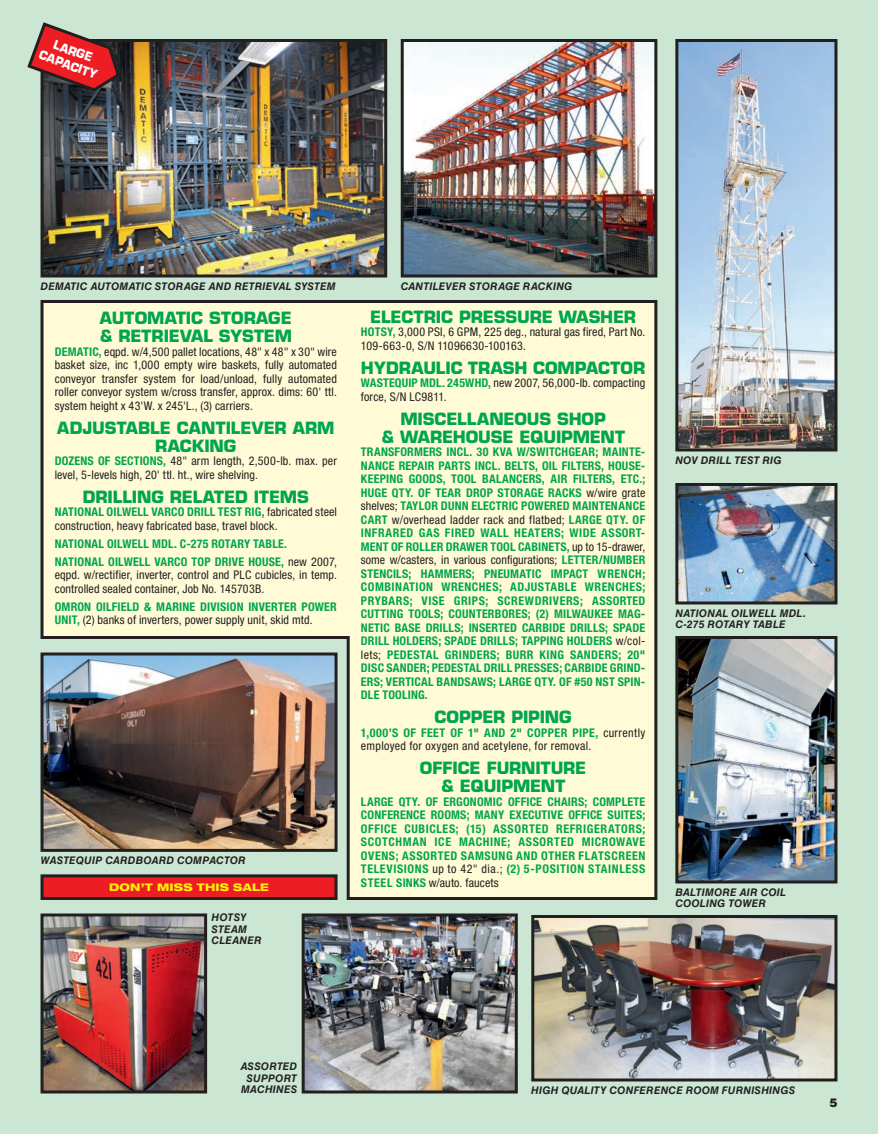
<style>
.page{position:relative;width:878px;height:1134px;background:#cbe6d3}
.page>*{position:absolute;margin:0;border:0;box-sizing:border-box;transform-origin:0 0}
.INV-HEAD{font:700 16.5px/18px "Eurostile";letter-spacing:-.005em;color:#00a54f;text-align:center}
.INV-BODY{font:700 condensed 12px/13.5px "Helvetica Neue LT Std";letter-spacing:.015em;color:#00a54f;text-align:justify}
.INV-BODY-2{font:condensed 12px/13.5px "Helvetica Neue LT Std";letter-spacing:.01em;color:#231f20}
.FLAG-TYPE{font:700 12px "Eurostile";color:#fff;scale:.95 1}
.t1{font:900 12px "Helvetica";color:#231f20}
.t2{font:italic 700 10.5px/11.6px "Helvetica LT Std";letter-spacing:.02em;color:#231f20}
.t3{font:800 expanded 10.5px "Helvetica Neue LT Std";letter-spacing:.02em;color:#fff101}
.s1{font-weight:700;color:#00a54f}
.s2{font-weight:400;color:#231f20}
</style>
<div class="page">
<img style="left:679px;top:487px;width:154px;height:113px">
<div style="left:675px;top:483px;width:162px;height:121px;border:3px solid #231f20"></div>
<img style="left:44px;top:43px;width:339px;height:231px">
<div style="left:40px;top:39px;width:347px;height:239px;border:3px solid #231f20"></div>
<img style="left:679px;top:43px;width:154px;height:405px">
<div style="left:675px;top:39px;width:162px;height:413px;border:3px solid #231f20"></div>
<img style="left:44px;top:918px;width:159px;height:172px">
<div style="left:40px;top:914px;width:167px;height:180px;border:3px solid #231f20"></div>
<img style="left:679px;top:640px;width:154px;height:240px">
<div style="left:675px;top:636px;width:162px;height:248px;border:3px solid #231f20"></div>
<img style="left:404px;top:43px;width:249px;height:231px">
<div style="left:400px;top:39px;width:257px;height:239px;border:3px solid #231f20"></div>
<img style="left:306px;top:918px;width:208px;height:172px">
<div style="left:302px;top:914px;width:216px;height:180px;border:3px solid #231f20"></div>
<img style="left:535px;top:919px;width:298px;height:159px">
<div style="left:531px;top:915px;width:306px;height:167px;border:3px solid #231f20"></div>
<svg style="left:40px;top:300px;width:618px;height:600px;background:#e2debf"></svg>
<div style="left:42px;top:876px;width:294px;height:22px;background:#ee1d23"></div>
<div style="left:40px;top:874px;width:297px;height:26px;border:3px solid #231f20"></div>
<svg style="left:27px;top:22px;width:95px;height:72px"></svg>
<p class="FLAG-TYPE" style="left:57px;top:37px;width:44px;rotate:20deg">LARGE</p>
<p class="FLAG-TYPE" style="left:42px;top:47px;width:66px;rotate:20deg">CAPACITY</p>
<p class="t2" style="left:40px;top:280px;width:296px">DEMATIC AUTOMATIC STORAGE AND RETRIEVAL SYSTEM</p>
<p class="t2" style="left:401px;top:280px;width:173px">CANTILEVER STORAGE RACKING</p>
<p class="INV-HEAD" style="left:100px;top:309px;width:194px;text-align:left">AUTOMATIC STORAGE &amp; RETRIEVAL SYSTEM</p>
<p class="INV-BODY-2" style="left:55px;top:345px;width:284px;text-align:justify"><span class="s1">DEMATIC,</span> eqpd. w/4,500 pallet locations, 48" x 48" x 30" wire basket size, inc 1,000 empty wire baskets, fully automated conveyor transfer system for load/unload, fully automated roller conveyor system w/cross transfer, approx. dims: 60' ttl. system height x 43'W. x 245'L., (3) carriers.</p>
<p class="INV-HEAD" style="left:57px;top:419px;width:278px">ADJUSTABLE CANTILEVER ARM<br>RACKING</p>
<p class="INV-BODY-2" style="left:55px;top:454px;width:283px"><span class="s1">DOZENS OF SECTIONS,</span> 48" arm length, 2,500-lb. max. per level, 5-levels high, 20' ttl. ht., wire shelving.</p>
<p class="INV-HEAD" style="left:83px;top:488px;width:227px">DRILLING RELATED ITEMS</p>
<p class="INV-BODY-2" style="left:55px;top:505px;width:283px"><span class="s1">NATIONAL OILWELL VARCO DRILL TEST RIG,</span> fabricated steel construction, heavy fabricated base, travel block.</p>
<p class="INV-BODY" style="left:55px;top:537px;width:234px">NATIONAL OILWELL MDL. C-275 ROTARY TABLE.</p>
<p class="INV-BODY-2" style="left:55px;top:555px;width:284px;text-align:justify"><span class="s1">NATIONAL OILWELL VARCO TOP DRIVE HOUSE,</span> new 2007, eqpd. w/rectifier, inverter, control and PLC cubicles, in temp. controlled sealed container, Job No. 145703B.</p>
<p class="INV-BODY" style="left:55px;top:600px;width:284px">OMRON OILFIELD &amp; MARINE DIVISION INVERTER POWER<br>UNIT, <span class="s2">(2) banks of inverters, power supply unit, skid mtd.</span></p>
<p class="t2" style="left:40px;top:854px;width:207px">WASTEQUIP CARDBOARD COMPACTOR</p>
<p class="t3" style="left:109px;top:880px;width:161px">DON’T MISS THIS SALE</p>
<p class="t2" style="left:212px;top:911px;width:52px">HOTSY<br>STEAM<br>CLEANER</p>
<p class="INV-HEAD" style="left:370px;top:308px;width:267px">ELECTRIC PRESSURE WASHER</p>
<p class="INV-BODY-2" style="left:361px;top:325px;width:286px"><span class="s1">HOTSY,</span> 3,000 PSI, 6 GPM, 225 deg., natural gas fired, Part No.<br>109-663-0, S/N 11096630-100163.</p>
<p class="INV-HEAD" style="left:361px;top:359px;width:286px">HYDRAULIC TRASH COMPACTOR</p>
<p class="INV-BODY-2" style="left:361px;top:376px;width:286px"><span class="s1">WASTEQUIP MDL. 245WHD,</span> new 2007, 56,000-lb. compacting force, S/N LC9811.</p>
<p class="INV-HEAD" style="left:381px;top:410px;width:245px">MISCELLANEOUS SHOP<br>&amp; WAREHOUSE EQUIPMENT</p>
<p class="INV-BODY" style="left:361px;top:445px;width:286px">TRANSFORMERS INCL. 30 KVA W/SWITCHGEAR; MAINTE-NANCE REPAIR PARTS INCL. BELTS, OIL FILTERS, HOUSE-KEEPING GOODS, TOOL BALANCERS, AIR FILTERS, ETC.; HUGE QTY. OF TEAR DROP STORAGE RACKS <span class="s2">w/wire grate shelves;</span> TAYLOR DUNN ELECTRIC POWERED MAINTENANCE CART <span class="s2">w/overhead ladder rack and flatbed;</span> LARGE QTY. OF INFRARED GAS FIRED WALL HEATERS; WIDE ASSORT-MENT OF ROLLER DRAWER TOOL CABINETS, <span class="s2">up to 15-drawer, some w/casters, in various configurations;</span> LETTER/NUMBER STENCILS; HAMMERS; PNEUMATIC IMPACT WRENCH; COMBINATION WRENCHES; ADJUSTABLE WRENCHES; PRYBARS; VISE GRIPS; SCREWDRIVERS; ASSORTED CUTTING TOOLS; COUNTERBORES; (2) MILWAUKEE MAG-NETIC BASE DRILLS; INSERTED CARBIDE DRILLS; SPADE DRILL HOLDERS; SPADE DRILLS; TAPPING HOLDERS <span class="s2">w/col&shy;lets;</span> PEDESTAL GRINDERS; BURR KING SANDERS; 20" DISC SANDER; PEDESTAL DRILL PRESSES; CARBIDE GRIND-ERS; VERTICAL BANDSAWS; LARGE QTY. OF #50 NST SPIN-DLE TOOLING.</p>
<p class="INV-HEAD" style="left:434px;top:708px;width:139px">COPPER PIPING</p>
<p class="INV-BODY-2" style="left:361px;top:726px;width:286px"><span class="s1">1,000’S OF FEET OF 1" AND 2" COPPER PIPE,</span> currently employed for oxygen and acetylene, for removal.</p>
<p class="INV-HEAD" style="left:420px;top:759px;width:168px">OFFICE FURNITURE &amp; EQUIPMENT</p>
<p class="INV-BODY" style="left:361px;top:795px;width:286px">LARGE QTY. OF ERGONOMIC OFFICE CHAIRS; COMPLETE CONFERENCE ROOMS; MANY EXECUTIVE OFFICE SUITES; OFFICE CUBICLES; (15) ASSORTED REFRIGERATORS; SCOTCHMAN ICE MACHINE; ASSORTED MICROWAVE OVENS; ASSORTED SAMSUNG AND OTHER FLATSCREEN TELEVISIONS <span class="s2">up to 42" dia.;</span> (2) 5-POSITION STAINLESS</p>
<p class="INV-BODY-2" style="left:361px;top:876px;width:139px"><span class="s1">STEEL SINKS</span> w/auto. faucets</p>
<p class="t2" style="left:675px;top:454px;width:108px">NOV DRILL TEST RIG</p>
<p class="t2" style="left:675px;top:607px;width:132px">NATIONAL OILWELL MDL.<br>C-275 ROTARY TABLE</p>
<p class="t2" style="left:675px;top:886px;width:112px">BALTIMORE AIR COIL<br>COOLING TOWER</p>
<p class="t2" style="left:240px;top:1061px;width:58px;text-align:center">ASSORTED<br>SUPPORT<br>MACHINES</p>
<p class="t2" style="left:531px;top:1084px;width:265px">HIGH QUALITY CONFERENCE ROOM FURNISHINGS</p>
<p class="t1" style="left:829px;top:1094px;width:10px">5</p>
</div>
